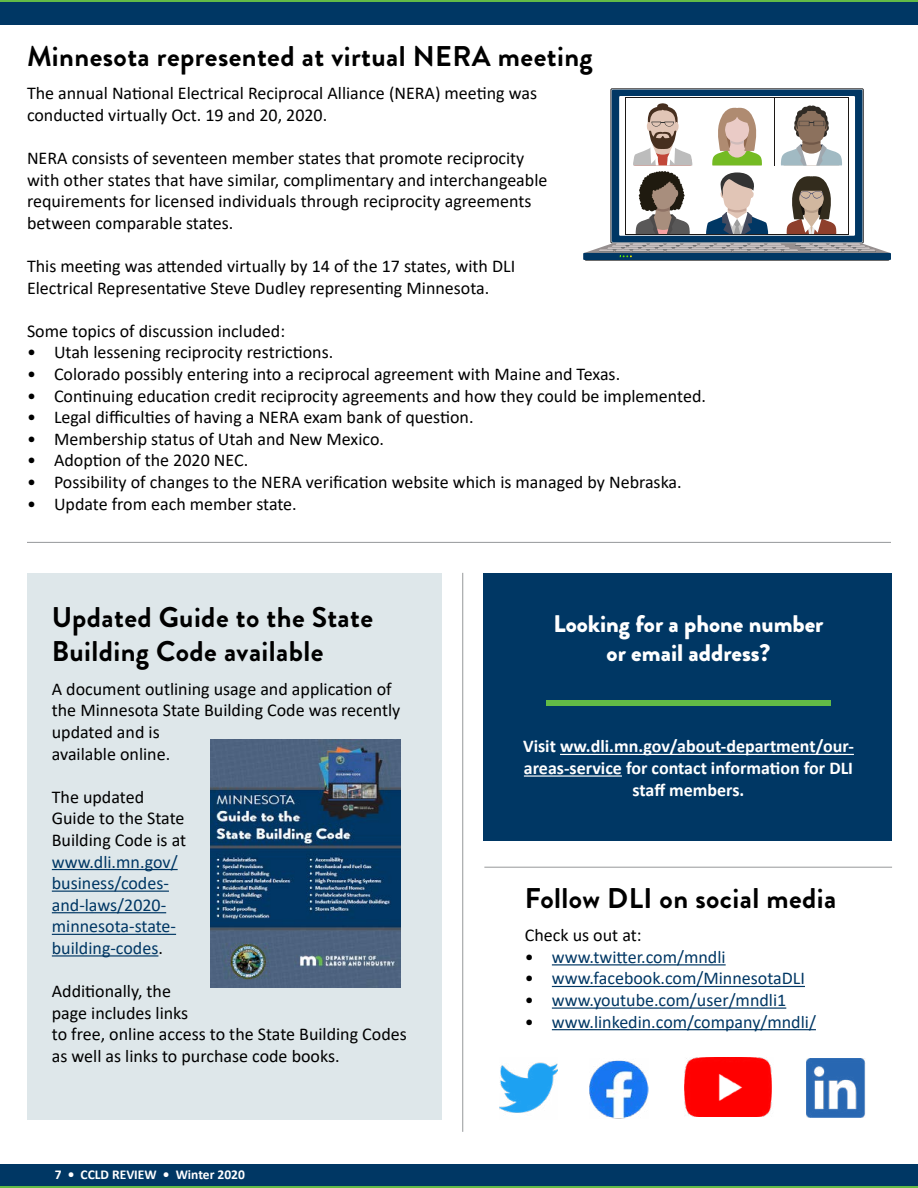
<style>
.page{position:relative;width:918px;height:1188px;background:#fff}
.page>*{position:absolute;margin:0;border:0;box-sizing:border-box;transform-origin:0 0}
.Headline_-_main_-_bl{font:700 28.5px/34.2px "Brandon Grotesque";letter-spacing:.015em;color:#000}
.t1{font:900 24px/28.8px "Brandon Grotesque";color:#fff;text-align:center}
.Body_paragraph{font:18px/21.6px "Calibri";color:#000}
.t2{font:18px/21.6px "Calibri";color:#003764}
.t3{font:700 18px/21.6px "Calibri";color:#fff;text-align:center}
.t4{font:700 13.5px "Calibri";color:#fff}
.s1{color:#000}
</style>
<div class="page">
<div style="left:0;top:1175px;width:918px;height:13px;background:#62bb46"></div>
<div style="left:0;top:1164px;width:918px;height:22px;background:#003764"></div>
<hr style="left:0;top:0;width:918px;height:3px;background:#62bb46">
<div style="left:0;top:2px;width:918px;height:23px;background:#003764"></div>
<div style="left:483px;top:573px;width:409px;height:268px;background:#003764"></div>
<div style="left:546px;top:700px;width:285px;height:6px;background:#62bb46"></div>
<hr style="left:27px;top:542px;width:864px;height:1px;background:#96989a">
<div style="left:27px;top:573px;width:415px;height:547px;background:#dee7ea"></div>
<hr style="left:462px;top:573px;width:1px;height:559px;background:#96989a">
<img style="left:590px;top:1060px;width:58px;height:58px">
<img style="left:684px;top:1058px;width:88px;height:59px">
<img style="left:806px;top:1058px;width:59px;height:59px">
<img style="left:499px;top:1062px;width:59px;height:51px">
<hr style="left:484px;top:867px;width:408px;height:1px;background:#96989a">
<hr style="left:585px;top:259px;width:304px;height:2px;background:#161616">
<div style="left:583px;top:253px;width:308px;height:7px;background:#003764"></div>
<svg style="left:584px;top:89px;width:306px;height:168px"></svg>
<img style="left:211px;top:739px;width:190px;height:249px">
<hr style="left:52px;top:869px;width:126px;height:1px;background:#003764">
<hr style="left:52px;top:891px;width:117px;height:1px;background:#003764">
<hr style="left:52px;top:912px;width:114px;height:1px;background:#003764">
<hr style="left:52px;top:934px;width:124px;height:1px;background:#003764">
<hr style="left:52px;top:955px;width:106px;height:2px;background:#003764">
<hr style="left:560px;top:754px;width:294px;height:1px;background:#fff">
<hr style="left:524px;top:775px;width:98px;height:2px;background:#fff">
<hr style="left:552px;top:964px;width:174px;height:1px;background:#003764">
<hr style="left:552px;top:986px;width:253px;height:1px;background:#003764">
<hr style="left:552px;top:1008px;width:234px;height:1px;background:#003764">
<hr style="left:552px;top:1029px;width:264px;height:1px;background:#003764">
<h2 class="Headline_-_main_-_bl" style="left:27px;top:39px;width:567px">Minnesota represented at virtual NERA meeting</h2>
<p class="Body_paragraph" style="left:27px;top:82px;width:512px">The annual National Electrical Reciprocal Alliance (NERA) meeting was conducted virtually Oct. 19 and 20, 2020.</p>
<p class="Body_paragraph" style="left:27px;top:147px;width:522px">NERA consists of seventeen member states that promote reciprocity with other states that have similar, complimentary and interchangeable requirements for licensed individuals through reciprocity agreements between comparable states.</p>
<p class="Body_paragraph" style="left:27px;top:255px;width:490px">This meeting was attended virtually by 14 of the 17 states, with DLI<br>Electrical Representative Steve Dudley representing Minnesota.</p>
<p class="Body_paragraph" style="left:27px;top:320px;width:260px">Some topics of discussion included:</p>
<p class="Body_paragraph" style="left:27px;top:341px;width:308px">• Utah lessening reciprocity restrictions.</p>
<p class="Body_paragraph" style="left:27px;top:363px;width:595px">• Colorado possibly entering into a reciprocal agreement with Maine and Texas.</p>
<p class="Body_paragraph" style="left:27px;top:384px;width:681px">• Continuing education credit reciprocity agreements and how they could be implemented.</p>
<p class="Body_paragraph" style="left:27px;top:406px;width:448px">• Legal difficulties of having a NERA exam bank of question.</p>
<p class="Body_paragraph" style="left:27px;top:428px;width:359px">• Membership status of Utah and New Mexico.</p>
<p class="Body_paragraph" style="left:27px;top:449px;width:223px">• Adoption of the 2020 NEC.</p>
<p class="Body_paragraph" style="left:27px;top:471px;width:656px">• Possibility of changes to the NERA verification website which is managed by Nebraska.</p>
<p class="Body_paragraph" style="left:27px;top:492px;width:271px">• Update from each member state.</p>
<h2 class="Headline_-_main_-_bl" style="left:52px;top:600px;width:323px">Updated Guide to the State<br>Building Code available</h2>
<p class="Body_paragraph" style="left:52px;top:677px;width:350px">A document outlining usage and application of the Minnesota State Building Code was recently updated and is<br>available online.</p>
<p class="t2" style="left:52px;top:785px;width:136px"><span class="s1">The updated<br>Guide to the State<br>Building Code is at </span>www.dli.mn.gov/ business/codes&shy;and-laws/2020- minnesota-state&shy;building-codes<span class="s1">.</span></p>
<p class="Body_paragraph" style="left:52px;top:980px;width:356px">Additionally, the<br>page includes links<br>to free, online access to the State Building Codes as well as links to purchase code books.</p>
<p class="t4" style="left:55px;top:1165px;width:192px">7 • CCLD REVIEW • Winter 2020</p>
<h2 class="t1" style="left:553px;top:610px;width:272px">Looking for a phone number or email address?</h2>
<p class="t3" style="left:523px;top:735px;width:332px">Visit ww.dli.mn.gov/about-department/our&shy;areas-service for contact information for DLI staff members.</p>
<h1 class="Headline_-_main_-_bl" style="left:525px;top:881px;width:313px">Follow DLI on social media</h1>
<p class="Body_paragraph" style="left:525px;top:924px;width:118px">Check us out at:</p>
<p class="t2" style="left:525px;top:946px;width:202px"><span class="s1">•</span> www.twitter.com/mndli</p>
<p class="t2" style="left:525px;top:967px;width:282px"><span class="s1">•</span> www.facebook.com/MinnesotaDLI</p>
<p class="t2" style="left:525px;top:989px;width:263px"><span class="s1">•</span> www.youtube.com/user/mndli1</p>
<p class="t2" style="left:525px;top:1010px;width:293px"><span class="s1">•</span> www.linkedin.com/company/mndli/</p>
</div>
